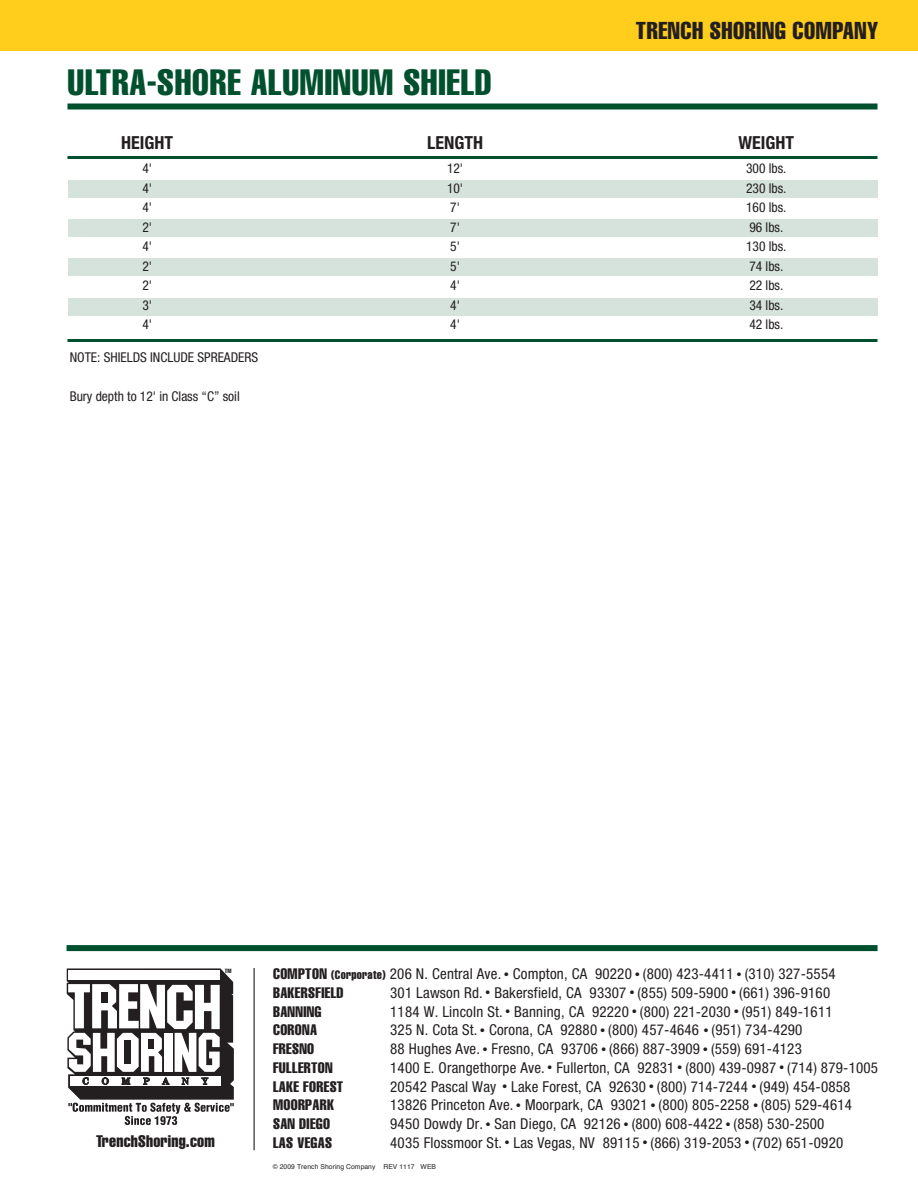
<style>
.page{position:relative;width:918px;height:1188px;background:#fff}
.page>*{position:absolute;margin:0;border:0;box-sizing:border-box;transform-origin:0 0}
.t1{font:extra-condensed 36px "Helvetica";letter-spacing:.025em;color:#00502e}
.t2{font:extra-condensed 24px "Helvetica";letter-spacing:.025em;color:#231f20}
.t3{font:700 condensed 18px "Helvetica Neue";color:#231f20}
.t4{font:extra-condensed 16.5px "Helvetica";letter-spacing:.015em;color:#231f20}
.t5{font:condensed 15px "Helvetica Neue";letter-spacing:.015em;color:#231f20}
.t6{font:extra-condensed 15px "Helvetica";letter-spacing:.025em;color:#231f20}
.t7{font:condensed 13.5px "Helvetica Neue";color:#231f20}
.t8{font:6.75px "Helvetica";letter-spacing:.01em;color:#231f20}
.t9{font:extra-condensed 6px "Helvetica";color:#231f20}
.s1{font-family:"Helvetica";font-stretch:extra-condensed}
.s2{font-family:"Helvetica";font-stretch:extra-condensed;font-size:12px}
.s3{font-size:10.5px}
</style>
<div class="page">
<div style="left:68px;top:180px;width:809px;height:18px;background:#d6e3dd"></div>
<div style="left:68px;top:219px;width:810px;height:18px;background:#d6e3dd"></div>
<div style="left:68px;top:298px;width:809px;height:18px;background:#d6e3dd"></div>
<div style="left:68px;top:258px;width:810px;height:18px;background:#d6e3dd"></div>
<div style="left:0;top:0;width:918px;height:51px;background:#ffcd1c"></div>
<div style="left:67px;top:104px;width:811px;height:6px;background:#00502e"></div>
<hr style="left:67px;top:156px;width:811px;height:3px;background:#00502e">
<hr style="left:67px;top:339px;width:811px;height:3px;background:#00502e">
<div style="left:67px;top:945px;width:811px;height:6px;background:#00502e"></div>
<svg style="left:67px;top:968px;width:167px;height:157px"></svg>
<hr style="left:254px;top:968px;width:1px;height:182px;background:#231f20">
<h1 class="t1" style="left:67px;top:69px;width:426px">ULTRA-SHORE ALUMINUM SHIELD</h1>
<h2 class="t2" style="left:636px;top:22px;width:244px">TRENCH SHORING COMPANY</h2>
<p class="t3" style="left:121px;top:137px;width:53px">HEIGHT</p>
<p class="t3" style="left:427px;top:137px;width:57px">LENGTH</p>
<p class="t3" style="left:739px;top:137px;width:57px">WEIGHT</p>
<p class="t7" style="left:142px;top:164px;width:11px">4'</p>
<p class="t7" style="left:447px;top:164px;width:18px">12'</p>
<p class="t7" style="left:746px;top:164px;width:42px">300 lbs.</p>
<p class="t7" style="left:142px;top:183px;width:11px">4'</p>
<p class="t7" style="left:447px;top:183px;width:18px">10'</p>
<p class="t7" style="left:746px;top:183px;width:42px">230 lbs.</p>
<p class="t7" style="left:142px;top:203px;width:11px">4'</p>
<p class="t7" style="left:450px;top:203px;width:11px">7'</p>
<p class="t7" style="left:746px;top:203px;width:42px">160 lbs.</p>
<p class="t7" style="left:142px;top:222px;width:11px">2'</p>
<p class="t7" style="left:450px;top:222px;width:11px">7'</p>
<p class="t7" style="left:749px;top:222px;width:35px">96 lbs.</p>
<p class="t7" style="left:142px;top:242px;width:11px">4'</p>
<p class="t7" style="left:450px;top:242px;width:11px">5'</p>
<p class="t7" style="left:746px;top:242px;width:42px">130 lbs.</p>
<p class="t7" style="left:142px;top:261px;width:11px">2'</p>
<p class="t7" style="left:450px;top:261px;width:11px">5'</p>
<p class="t7" style="left:749px;top:261px;width:35px">74 lbs.</p>
<p class="t7" style="left:142px;top:281px;width:11px">2'</p>
<p class="t7" style="left:450px;top:281px;width:11px">4'</p>
<p class="t7" style="left:749px;top:281px;width:35px">22 lbs.</p>
<p class="t7" style="left:142px;top:300px;width:11px">3'</p>
<p class="t7" style="left:450px;top:300px;width:11px">4'</p>
<p class="t7" style="left:749px;top:300px;width:35px">34 lbs.</p>
<p class="t7" style="left:142px;top:320px;width:11px">4'</p>
<p class="t7" style="left:450px;top:320px;width:11px">4'</p>
<p class="t7" style="left:749px;top:320px;width:35px">42 lbs.</p>
<p class="t7" style="left:70px;top:353px;width:190px">NOTE: SHIELDS INCLUDE SPREADERS</p>
<p class="t7" style="left:70px;top:392px;width:172px">Bury depth to 12' in Class “C” soil</p>
<p class="t9" style="left:225px;top:969px;width:8px">TM</p>
<p class="t5" style="left:273px;top:968px;width:564px"><span class="s1">COMPTON</span> <span class="s2">(Corporate)</span> 206 N. Central Ave. <span class="s3">•</span> Compton, CA 90220 <span class="s3">•</span> (800) 423-4411 <span class="s3">•</span> (310) 327-5554</p>
<p class="t6" style="left:273px;top:987px;width:72px">BAKERSFIELD</p>
<p class="t5" style="left:390px;top:987px;width:441px">301 Lawson Rd. <span class="s3">•</span> Bakersfield, CA 93307 <span class="s3">•</span> (855) 509-5900 <span class="s3">•</span> (661) 396-9160</p>
<p class="t6" style="left:273px;top:1006px;width:50px">BANNING</p>
<p class="t5" style="left:390px;top:1006px;width:444px">1184 W. Lincoln St. <span class="s3">•</span> Banning, CA 92220 <span class="s3">•</span> (800) 221-2030 <span class="s3">•</span> (951) 849-1611</p>
<p class="t6" style="left:273px;top:1025px;width:46px">CORONA</p>
<p class="t5" style="left:390px;top:1025px;width:414px">325 N. Cota St. <span class="s3">•</span> Corona, CA 92880 <span class="s3">•</span> (800) 457-4646 <span class="s3">•</span> (951) 734-4290</p>
<p class="t6" style="left:273px;top:1043px;width:43px">FRESNO</p>
<p class="t5" style="left:390px;top:1043px;width:413px">88 Hughes Ave. <span class="s3">•</span> Fresno, CA 93706 <span class="s3">•</span> (866) 887-3909 <span class="s3">•</span> (559) 691-4123</p>
<p class="t6" style="left:273px;top:1062px;width:61px">FULLERTON</p>
<p class="t5" style="left:390px;top:1062px;width:489px">1400 E. Orangethorpe Ave. <span class="s3">•</span> Fullerton, CA 92831 <span class="s3">•</span> (800) 439-0987 <span class="s3">•</span> (714) 879-1005</p>
<p class="t6" style="left:273px;top:1081px;width:72px">LAKE FOREST</p>
<p class="t5" style="left:390px;top:1081px;width:462px">20542 Pascal Way <span class="s3">•</span> Lake Forest, CA 92630 <span class="s3">•</span> (800) 714-7244 <span class="s3">•</span> (949) 454-0858</p>
<p class="t6" style="left:273px;top:1100px;width:63px">MOORPARK</p>
<p class="t5" style="left:390px;top:1100px;width:463px">13826 Princeton Ave. <span class="s3">•</span> Moorpark, CA 93021 <span class="s3">•</span> (800) 805-2258 <span class="s3">•</span> (805) 529-4614</p>
<p class="t6" style="left:273px;top:1118px;width:59px">SAN DIEGO</p>
<p class="t5" style="left:390px;top:1118px;width:436px">9450 Dowdy Dr. <span class="s3">•</span> San Diego, CA 92126 <span class="s3">•</span> (800) 608-4422 <span class="s3">•</span> (858) 530-2500</p>
<p class="t4" style="left:96px;top:1136px;width:120px">TrenchShoring.com</p>
<p class="t6" style="left:273px;top:1137px;width:61px">LAS VEGAS</p>
<p class="t5" style="left:390px;top:1137px;width:455px">4035 Flossmoor St. <span class="s3">•</span> Las Vegas, NV 89115 <span class="s3">•</span> (866) 319-2053 <span class="s3">•</span> (702) 651-0920</p>
<p class="t8" style="left:273px;top:1164px;width:165px">© 2009 Trench Shoring Company REV 1117 WEB</p>
</div>
